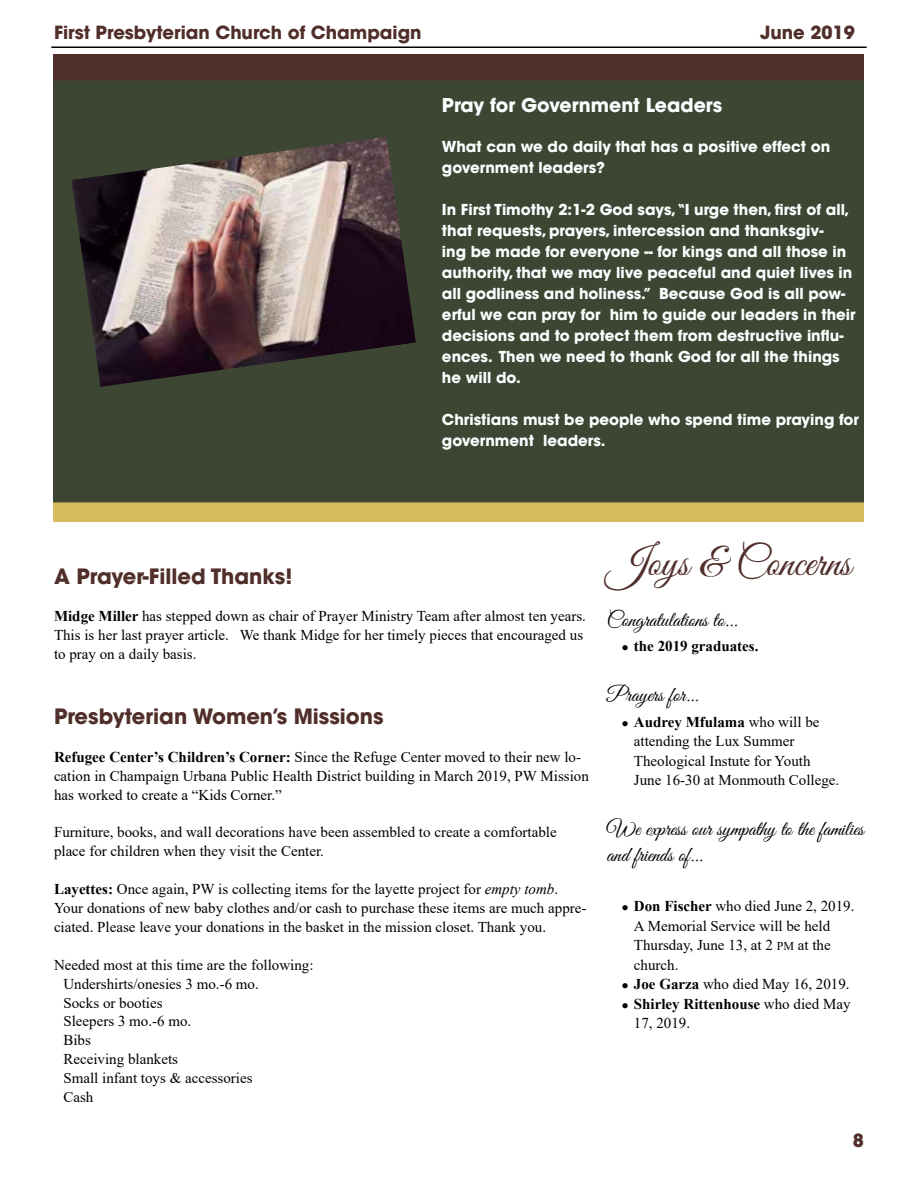
<style>
.page{position:relative;width:918px;height:1188px;background:#fff}
.page>*{position:absolute;margin:0;border:0;box-sizing:border-box;transform-origin:0 0}
.t1{font:42px "Great Vibes";color:#502e2a}
.t2{font:21px/25.2px "Great Vibes";color:#000}
.t3{font:700 21px "ITC Avant Garde Std";color:#502e2a}
.t4{font:700 18.9px "ITC Avant Garde Std";color:#fbffff}
.t5{font:700 18px "ITC Avant Garde Std";color:#502e2a}
.t6{font:15px/18.9px "Times New Roman";color:#000}
.t7{font:700 15px/21px "ITC Avant Garde Std";color:#fbffff}
.t8{font:700 15px/19.5px "Times New Roman";color:#000}
.s1{font-weight:700}
.s2{font-style:italic}
.s3{font-size:12px}
.s4{font-weight:400}
</style>
<div class="page">
<hr style="left:51px;top:46px;width:816px;height:2px;background:#000">
<img style="left:54px;top:54px;width:810px;height:467px">
<img style="left:71px;top:137px;width:345px;height:250px">
<p class="t5" style="left:54px;top:21px;width:369px">First Presbyterian Church of Champaign</p>
<p class="t5" style="left:760px;top:21px;width:96px">June 2019</p>
<p class="t4" style="left:442px;top:93px;width:282px">Pray for Government Leaders</p>
<p class="t7" style="left:442px;top:136px;width:390px">What can we do daily that has a positive effect on government leaders?</p>
<p class="t7" style="left:442px;top:199px;width:415px">In First Timothy 2:1-2 God says,“I urge then, first of all, that requests, prayers, intercession and thanksgiv-<br>ing be made for everyone -- for kings and all those in authority, that we may live peaceful and quiet lives in all godliness and holiness.” Because God is all pow&shy;erful we can pray for him to guide our leaders in their decisions and to protect them from destructive influ&shy;ences. Then we need to thank God for all the things he will do.</p>
<p class="t7" style="left:442px;top:409px;width:418px">Christians must be people who spend time praying for government leaders.</p>
<h2 class="t3" style="left:54px;top:562px;width:240px">A Prayer-Filled Thanks!</h2>
<p class="t6" style="left:54px;top:606px;width:534px"><span class="s1">Midge Miller</span> has stepped down as chair of Prayer Ministry Team after almost ten years.<br>This is her last prayer article. We thank Midge for her timely pieces that encouraged us to pray on a daily basis.</p>
<h2 class="t3" style="left:54px;top:703px;width:331px">Presbyterian Women’s Missions</h2>
<p class="t6" style="left:54px;top:747px;width:536px"><span class="s1">Refugee Center’s Children’s Corner:</span> Since the Refuge Center moved to their new lo&shy;cation in Champaign Urbana Public Health District building in March 2019, PW Mission has worked to create a “Kids Corner.”</p>
<p class="t6" style="left:54px;top:822px;width:504px">Furniture, books, and wall decorations have been assembled to create a comfortable place for children when they visit the Center.</p>
<p class="t6" style="left:54px;top:879px;width:534px"><span class="s1">Layettes:</span> Once again, PW is collecting items for the layette project for <span class="s2">empty tomb</span>.<br>Your donations of new baby clothes and/or cash to purchase these items are much appre&shy;ciated. Please leave your donations in the basket in the mission closet. Thank you.</p>
<p class="t6" style="left:63px;top:955px;width:252px;text-indent:-9px">Needed most at this time are the following:<br>Undershirts/onesies 3 mo.-6 mo.<br>Socks or booties<br>Sleepers 3 mo.-6 mo.<br>Bibs<br>Receiving blankets<br>Small infant toys &amp; accessories<br>Cash</p>
<h1 class="t1" style="left:607px;top:540px;width:246px">Joys &amp; Concerns</h1>
<h2 class="t2" style="left:607px;top:608px;width:132px">Congratulations to...</h2>
<p class="t8" style="left:622px;top:636px;width:138px">● the 2019 graduates.</p>
<h2 class="t2" style="left:607px;top:684px;width:93px">Prayers for...</h2>
<p class="t6" style="left:634px;top:711px;width:207px;line-height:19.5px;text-indent:-12px">● <span class="s1">Audrey Mfulama</span> who will be attending the Lux Summer<br>Theological Instute for Youth<br>June 16-30 at Monmouth College.</p>
<h2 class="t2" style="left:607px;top:818px;width:258px">We express our sympathy to the families and friends of...</h2>
<p class="t6" style="left:634px;top:896px;width:222px;line-height:19.5px;text-indent:-12px">● <span class="s1">Don Fischer</span> who died June 2, 2019.<br>A Memorial Service will be held<br>Thursday, June 13, at 2 <span class="s3">PM</span> at the church.</p>
<p class="t6" style="left:622px;top:974px;width:229px">● <span class="s1">Joe Garza</span> who died May 16, 2019.</p>
<p class="t8" style="left:634px;top:993px;width:218px;text-indent:-12px">● Shirley Rittenhouse <span class="s4">who died May<br>17, 2019.</span></p>
<p class="t5" style="left:853px;top:1129px;width:13px">8</p>
</div>
